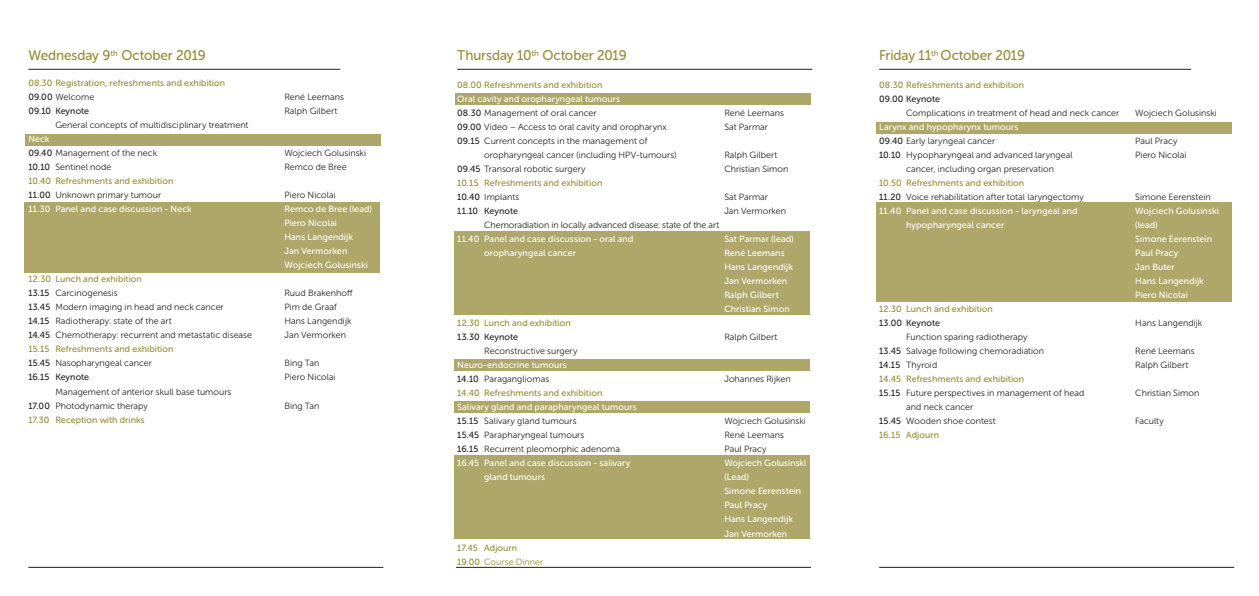
<style>
.page{position:relative;width:1259px;height:596px;background:#fff}
.page>*{position:absolute;margin:0;border:0;box-sizing:border-box;transform-origin:0 0}
.t1{font:14px "Museo Sans Rounded 500";letter-spacing:-.005em;color:#958b36}
.t2{font:9px/14px "Museo Sans Rounded 300";letter-spacing:.01em;color:#231f20}
.t3{font:9px/14px "Museo Sans Rounded 500";letter-spacing:.01em;color:#fff}
.t4{font:9px "Museo Sans Rounded 500";letter-spacing:.01em;color:#958b36}
.t5{font:9px "Museo Sans Rounded 500";color:#231f20}
.t6{font:9px "Museo Sans Rounded 300";letter-spacing:.01em;color:#958b36}
.s1{font-family:"Museo Sans Rounded 500"}
</style>
<div class="page">
<hr style="left:28px;top:566px;width:355px;height:1px;background:#231f20">
<hr style="left:879px;top:566px;width:355px;height:1px;background:#231f20">
<hr style="left:456px;top:566px;width:355px;height:1px;background:#231f20">
<div style="left:25px;top:202px;width:354px;height:71px;background:#afa669"></div>
<div style="left:876px;top:202px;width:355px;height:99px;background:#afa669"></div>
<div style="left:454px;top:231px;width:355px;height:83px;background:#afa669"></div>
<div style="left:454px;top:455px;width:355px;height:84px;background:#afa669"></div>
<div style="left:25px;top:134px;width:355px;height:11px;background:#afa669"></div>
<div style="left:876px;top:121px;width:355px;height:12px;background:#afa669"></div>
<div style="left:455px;top:93px;width:355px;height:12px;background:#afa669"></div>
<div style="left:454px;top:359px;width:355px;height:12px;background:#afa669"></div>
<div style="left:454px;top:400px;width:355px;height:12px;background:#afa669"></div>
<hr style="left:457px;top:69px;width:355px;height:1px;background:#231f20">
<hr style="left:28px;top:69px;width:312px;height:1px;background:#231f20">
<hr style="left:879px;top:69px;width:312px;height:1px;background:#231f20">
<h1 class="t1" style="left:28px;top:48px;width:179px">Wednesday 9<sup>th</sup> October 2019</h1>
<h1 class="t1" style="left:879px;top:48px;width:147px">Friday 11<sup>th</sup> October 2019</h1>
<h1 class="t1" style="left:457px;top:48px;width:171px">Thursday 10<sup>th</sup> October 2019</h1>
<p class="t4" style="left:28px;top:78px;width:198px">08.30 Registration, refreshments and exhibition</p>
<p class="t2" style="left:28px;top:90px;width:67px"><span class="s1">09.00</span> Welcome</p>
<p class="t2" style="left:284px;top:90px;width:61px">René Leemans</p>
<p class="t5" style="left:28px;top:106px;width:62px">09.10 Keynote</p>
<p class="t2" style="left:284px;top:104px;width:55px">Ralph Gilbert</p>
<p class="t2" style="left:55px;top:118px;width:195px">General concepts of multidisciplinary treatment</p>
<p class="t3" style="left:28px;top:132px;width:23px">Neck</p>
<p class="t2" style="left:28px;top:146px;width:130px"><span class="s1">09.40</span> Management of the neck</p>
<p class="t2" style="left:284px;top:146px;width:83px">Wojciech Golusinski</p>
<p class="t2" style="left:28px;top:160px;width:85px"><span class="s1">10.10</span> Sentinel node</p>
<p class="t2" style="left:284px;top:160px;width:64px">Remco de Bree</p>
<p class="t4" style="left:28px;top:176px;width:147px">10.40 Refreshments and exhibition</p>
<p class="t2" style="left:28px;top:188px;width:134px"><span class="s1">11.00</span> Unknown primary tumour</p>
<p class="t2" style="left:284px;top:188px;width:53px">Piero Nicolai</p>
<p class="t3" style="left:28px;top:202px;width:165px">11.30 Panel and case discussion - Neck</p>
<p class="t3" style="left:284px;top:202px;width:89px">Remco de Bree (lead)<br>Piero Nicolai<br>Hans Langendijk<br>Jan Vermorken<br>Wojciech Golusinski</p>
<p class="t4" style="left:28px;top:274px;width:115px">12.30 Lunch and exhibition</p>
<p class="t2" style="left:28px;top:286px;width:91px"><span class="s1">13.15</span> Carcinogenesis</p>
<p class="t2" style="left:284px;top:286px;width:70px">Ruud Brakenhoff</p>
<p class="t2" style="left:28px;top:300px;width:197px"><span class="s1">13.45</span> Modern imaging in head and neck cancer</p>
<p class="t2" style="left:284px;top:300px;width:54px">Pim de Graaf</p>
<p class="t2" style="left:28px;top:314px;width:145px"><span class="s1">14.15</span> Radiotherapy: state of the art</p>
<p class="t2" style="left:284px;top:314px;width:68px">Hans Langendijk</p>
<p class="t2" style="left:28px;top:328px;width:225px"><span class="s1">14.45</span> Chemotherapy: recurrent and metastatic disease</p>
<p class="t2" style="left:284px;top:328px;width:63px">Jan Vermorken</p>
<p class="t4" style="left:28px;top:344px;width:147px">15.15 Refreshments and exhibition</p>
<p class="t2" style="left:28px;top:356px;width:125px"><span class="s1">15.45</span> Nasopharyngeal cancer</p>
<p class="t2" style="left:284px;top:356px;width:37px">Bing Tan</p>
<p class="t5" style="left:28px;top:372px;width:62px">16.15 Keynote</p>
<p class="t2" style="left:284px;top:370px;width:53px">Piero Nicolai</p>
<p class="t2" style="left:28px;top:384px;width:205px;text-indent:27px">Management of anterior skull base tumours<br><span class="s1">17.00</span> Photodynamic therapy</p>
<p class="t2" style="left:284px;top:398px;width:37px">Bing Tan</p>
<p class="t4" style="left:28px;top:414px;width:118px">17.30 Reception with drinks</p>
<p class="t4" style="left:457px;top:80px;width:147px">08.00 Refreshments and exhibition</p>
<p class="t3" style="left:457px;top:92px;width:164px">Oral cavity and oropharyngeal tumours</p>
<p class="t2" style="left:457px;top:106px;width:141px"><span class="s1">08.30</span> Management of oral cancer</p>
<p class="t2" style="left:724px;top:106px;width:61px">René Leemans</p>
<p class="t2" style="left:457px;top:120px;width:211px"><span class="s1">09.00</span> Video – Access to oral cavity and oropharynx</p>
<p class="t2" style="left:724px;top:120px;width:45px">Sat Parmar</p>
<p class="t2" style="left:484px;top:134px;width:194px;text-indent:-27px"><span class="s1">09.15</span> Current concepts in the management of oropharyngeal cancer (including HPV-tumours)</p>
<p class="t2" style="left:724px;top:148px;width:55px">Ralph Gilbert</p>
<p class="t2" style="left:457px;top:162px;width:130px"><span class="s1">09.45</span> Transoral robotic surgery</p>
<p class="t2" style="left:724px;top:162px;width:66px">Christian Simon</p>
<p class="t4" style="left:457px;top:178px;width:147px">10.15 Refreshments and exhibition</p>
<p class="t2" style="left:457px;top:190px;width:64px"><span class="s1">10.40</span> Implants</p>
<p class="t2" style="left:724px;top:190px;width:45px">Sat Parmar</p>
<p class="t5" style="left:457px;top:206px;width:62px">11.10 Keynote</p>
<p class="t2" style="left:724px;top:204px;width:63px">Jan Vermorken</p>
<p class="t2" style="left:484px;top:218px;width:236px">Chemoradiation in locally advanced disease: state of the art</p>
<p class="t3" style="left:457px;top:232px;width:178px">11.40 Panel and case discussion - oral and</p>
<p class="t3" style="left:724px;top:232px;width:71px">Sat Parmar (lead)</p>
<p class="t3" style="left:484px;top:246px;width:93px">oropharyngeal cancer</p>
<p class="t3" style="left:724px;top:246px;width:70px">René Leemans<br>Hans Langendijk<br>Jan Vermorken<br>Ralph Gilbert<br>Christian Simon</p>
<p class="t4" style="left:457px;top:318px;width:115px">12.30 Lunch and exhibition</p>
<p class="t5" style="left:457px;top:332px;width:62px">13.30 Keynote</p>
<p class="t2" style="left:724px;top:330px;width:55px">Ralph Gilbert</p>
<p class="t2" style="left:484px;top:344px;width:95px">Reconstructive surgery</p>
<p class="t3" style="left:457px;top:358px;width:111px">Neuro-endocrine tumours</p>
<p class="t2" style="left:457px;top:372px;width:93px"><span class="s1">14.10</span> Paragangliomas</p>
<p class="t2" style="left:724px;top:372px;width:68px">Johannes Rijken</p>
<p class="t4" style="left:457px;top:388px;width:147px">14.40 Refreshments and exhibition</p>
<p class="t3" style="left:457px;top:400px;width:181px">Salivary gland and parapharyngeal tumours</p>
<p class="t2" style="left:457px;top:414px;width:121px"><span class="s1">15.15</span> Salivary gland tumours</p>
<p class="t2" style="left:724px;top:414px;width:83px">Wojciech Golusinski</p>
<p class="t2" style="left:457px;top:428px;width:129px"><span class="s1">15.45</span> Parapharyngeal tumours</p>
<p class="t2" style="left:724px;top:428px;width:61px">René Leemans</p>
<p class="t2" style="left:457px;top:442px;width:164px"><span class="s1">16.15</span> Recurrent pleomorphic adenoma</p>
<p class="t2" style="left:724px;top:442px;width:44px">Paul Pracy</p>
<p class="t3" style="left:457px;top:456px;width:175px">16.45 Panel and case discussion - salivary</p>
<p class="t3" style="left:724px;top:456px;width:83px">Wojciech Golusinski</p>
<p class="t3" style="left:484px;top:470px;width:62px">gland tumours</p>
<p class="t3" style="left:724px;top:470px;width:78px">(Lead)<br>Simone Eerenstein<br>Paul Pracy<br>Hans Langendijk<br>Jan Vermorken</p>
<p class="t4" style="left:457px;top:542px;width:62px">17.45 Adjourn</p>
<p class="t6" style="left:457px;top:556px;width:88px"><span class="s1">19.00</span> Course Dinner</p>
<p class="t4" style="left:879px;top:80px;width:147px">08.30 Refreshments and exhibition</p>
<p class="t5" style="left:879px;top:94px;width:62px">09.00 Keynote</p>
<p class="t2" style="left:906px;top:106px;width:214px">Complications in treatment of head and neck cancer</p>
<p class="t2" style="left:1135px;top:106px;width:83px">Wojciech Golusinski</p>
<p class="t3" style="left:879px;top:120px;width:141px">Larynx and hypopharynx tumours</p>
<p class="t2" style="left:879px;top:134px;width:117px"><span class="s1">09.40</span> Early laryngeal cancer</p>
<p class="t2" style="left:1135px;top:134px;width:44px">Paul Pracy</p>
<p class="t2" style="left:879px;top:148px;width:195px"><span class="s1">10.10</span> Hypopharyngeal and advanced laryngeal</p>
<p class="t2" style="left:1135px;top:148px;width:53px">Piero Nicolai</p>
<p class="t2" style="left:906px;top:162px;width:149px">cancer, including organ preservation</p>
<p class="t4" style="left:879px;top:178px;width:147px">10.50 Refreshments and exhibition</p>
<p class="t2" style="left:879px;top:190px;width:206px"><span class="s1">11.20</span> Voice rehabilitation after total laryngectomy</p>
<p class="t2" style="left:1135px;top:190px;width:77px">Simone Eerenstein</p>
<p class="t3" style="left:879px;top:204px;width:200px">11.40 Panel and case discussion - laryngeal and</p>
<p class="t3" style="left:1135px;top:204px;width:85px">Wojciech Golusinski</p>
<p class="t3" style="left:906px;top:218px;width:100px">hypopharyngeal cancer</p>
<p class="t3" style="left:1135px;top:218px;width:78px">(lead)<br>Simone Eerenstein<br>Paul Pracy<br>Jan Buter<br>Hans Langendijk<br>Piero Nicolai</p>
<p class="t4" style="left:879px;top:304px;width:115px">12.30 Lunch and exhibition</p>
<p class="t5" style="left:879px;top:318px;width:62px">13.00 Keynote</p>
<p class="t2" style="left:1135px;top:316px;width:68px">Hans Langendijk</p>
<p class="t2" style="left:879px;top:330px;width:166px;text-indent:27px">Function sparing radiotherapy<br><span class="s1">13.45</span> Salvage following chemoradiation</p>
<p class="t2" style="left:1135px;top:344px;width:61px">René Leemans</p>
<p class="t2" style="left:879px;top:358px;width:60px"><span class="s1">14.15</span> Thyroid</p>
<p class="t2" style="left:1135px;top:358px;width:55px">Ralph Gilbert</p>
<p class="t4" style="left:879px;top:374px;width:147px">14.45 Refreshments and exhibition</p>
<p class="t2" style="left:879px;top:386px;width:207px"><span class="s1">15.15</span> Future perspectives in management of head</p>
<p class="t2" style="left:1135px;top:386px;width:66px">Christian Simon</p>
<p class="t2" style="left:879px;top:400px;width:118px;text-align:center">and neck cancer<br><span class="s1">15.45</span> Wooden shoe contest</p>
<p class="t2" style="left:1135px;top:414px;width:30px">Faculty</p>
<p class="t4" style="left:879px;top:430px;width:62px">16.15 Adjourn</p>
</div>
